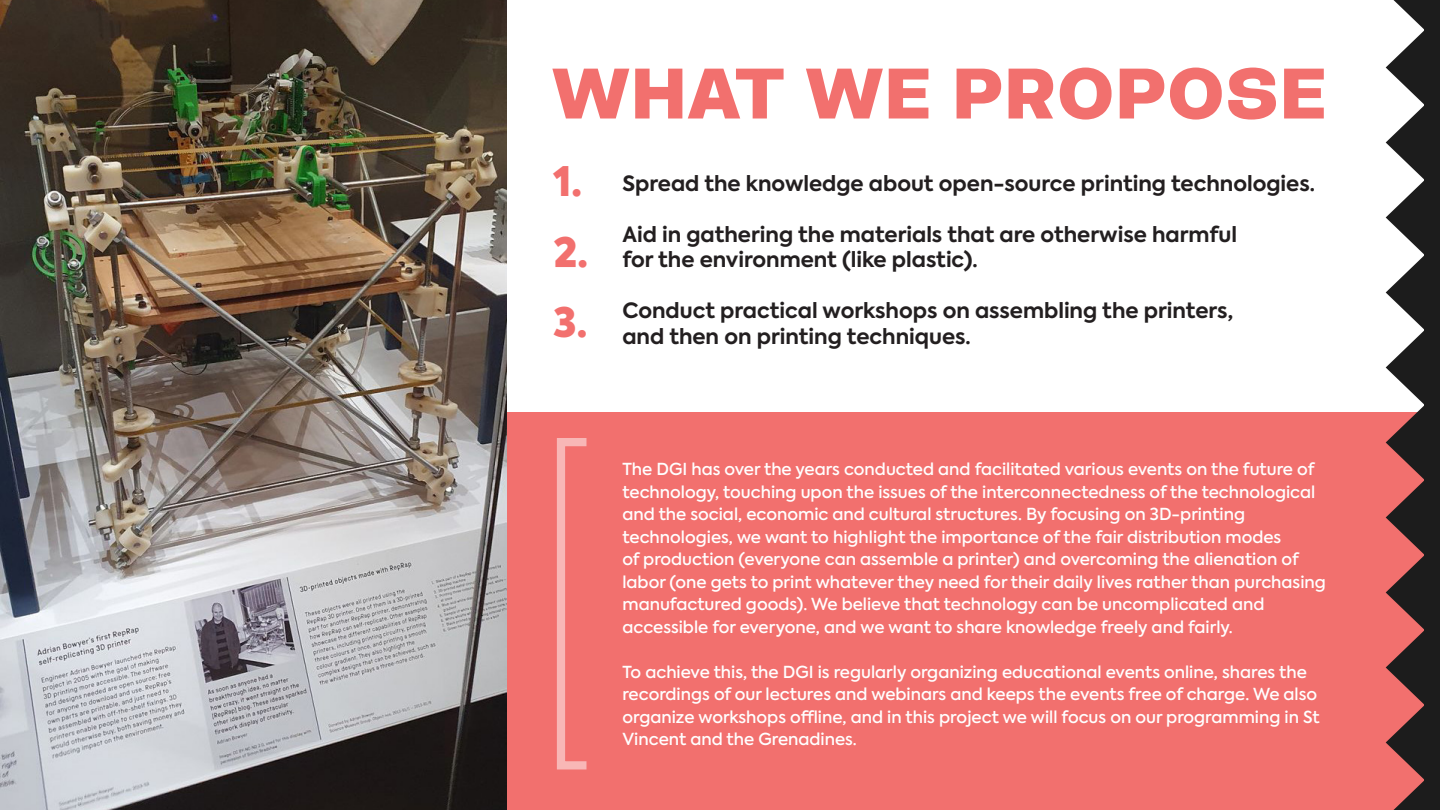
<style>
.page{position:relative;width:1440px;height:810px;background:#fff}
.page>*{position:absolute;margin:0;border:0;box-sizing:border-box;transform-origin:0 0}
.t1{font:71.25px "Easy Flex";color:#f2706e}
.t2{font:900 40.5px "Axiforma";color:#f2706e}
.t3{font:700 21px "Axiforma";color:#231f20}
.t4{font:500 16.5px/22.5px "Axiforma";color:#fff}
</style>
<div class="page">
<div style="left:0;top:412px;width:1440px;height:398px;background:#f2706e"></div>
<img style="left:0;top:0;width:506px;height:810px">
<svg style="left:1386px;top:0;width:38px;height:810px"></svg>
<div style="left:1424px;top:0;width:16px;height:810px;background:#1c1c1c"></div>
<svg style="left:557px;top:438px;width:30px;height:331px"></svg>
<p class="t1" style="left:551px;top:50px;width:777px">WHAT WE PROPOSE</p>
<p class="t2" style="left:554px;top:153px;width:30px">1.</p>
<p class="t2" style="left:554px;top:223px;width:36px">2.</p>
<p class="t2" style="left:554px;top:294px;width:35px">3.</p>
<p class="t3" style="left:622px;top:169px;width:694px">Spread the knowledge about open-source printing technologies.</p>
<p class="t3" style="left:622px;top:220px;width:616px">Aid in gathering the materials that are otherwise harmful</p>
<p class="t3" style="left:622px;top:245px;width:357px">for the environment (like plastic).</p>
<p class="t3" style="left:622px;top:296px;width:612px">Conduct practical workshops on assembling the printers,</p>
<p class="t3" style="left:622px;top:322px;width:350px">and then on printing techniques.</p>
<p class="t4" style="left:622px;top:458px;width:705px">The DGI has over the years conducted and facilitated various events on the future of technology, touching upon the issues of the interconnectedness of the technological and the social, economic and cultural structures. By focusing on 3D-printing technologies, we want to highlight the importance of the fair distribution modes<br>of production (everyone can assemble a printer) and overcoming the alienation of labor (one gets to print whatever they need for their daily lives rather than purchasing manufactured goods). We believe that technology can be uncomplicated and accessible for everyone, and we want to share knowledge freely and fairly.</p>
<p class="t4" style="left:622px;top:661px;width:699px">To achieve this, the DGI is regularly organizing educational events online, shares the recordings of our lectures and webinars and keeps the events free of charge. We also organize workshops offline, and in this project we will focus on our programming in St Vincent and the Grenadines.</p>
</div>
